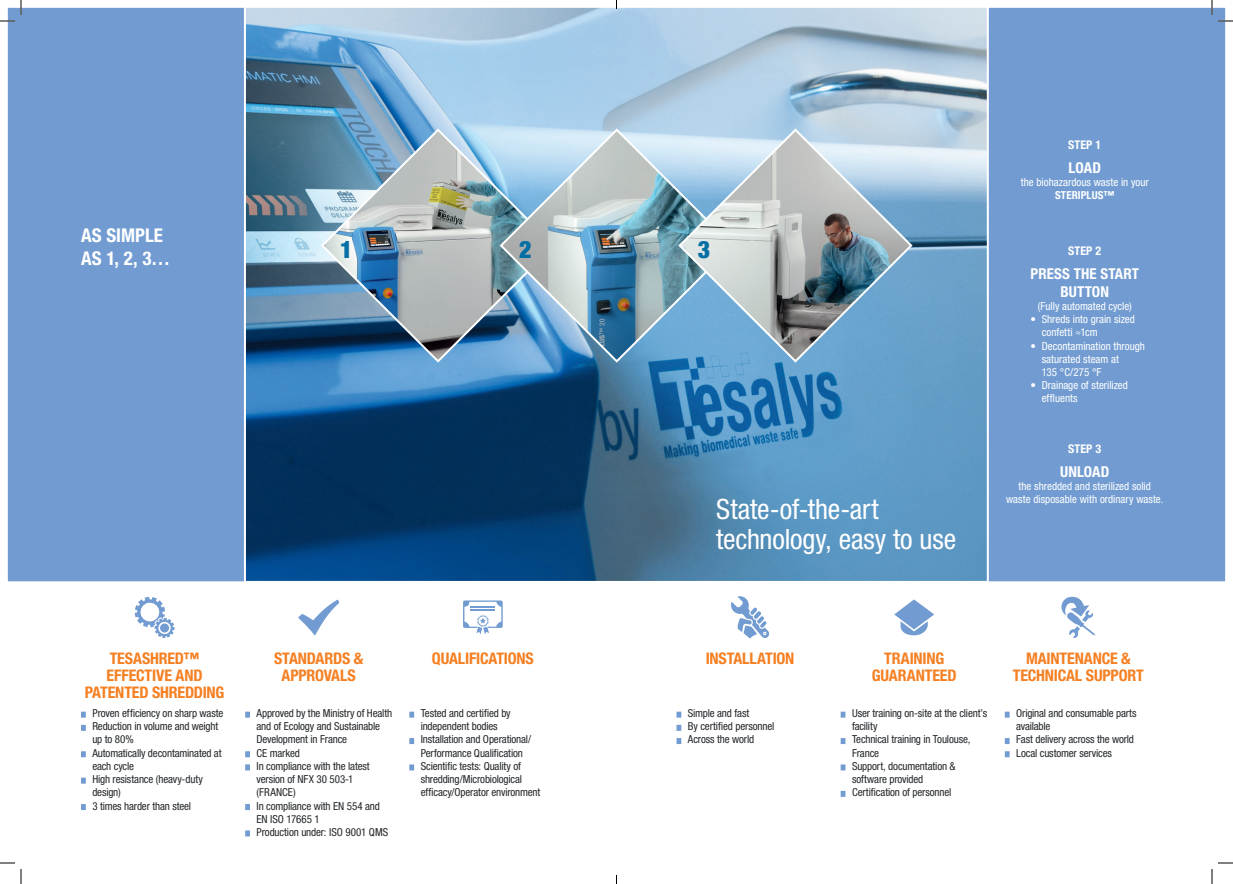
<style>
.page{position:relative;width:1233px;height:884px;background:#fff}
.page>*{position:absolute;margin:0;border:0;box-sizing:border-box;transform-origin:0 0}
.H2_-_Sous_Titre_copie{font:condensed 28px/30px "Helvetica Neue LT Std";letter-spacing:-.005em;color:#fff}
.H2_-_Sous_Titre{font:900 condensed 24px "Helvetica Neue LT Std";color:#036fa4}
.H2_-_Sous_Titre-2{font:700 condensed 19px/22.8px "Helvetica Neue LT Std";letter-spacing:.005em;color:#fff}
.H2_-_Sous_Titre-3{font:700 condensed 16px/17px "Helvetica Neue LT Std";letter-spacing:-.01em;color:#f57f21;text-align:center}
.Corps_de_Texte___white{font:700 condensed 15px/18px "Helvetica Neue LT Std";letter-spacing:.005em;color:#fff;text-align:center}
.H2_-_Sous_Titre-4{font:700 condensed 12px "Helvetica Neue LT Std";letter-spacing:.01em;color:#fff}
.Style_de_paragraphe_2_copie{font:condensed 11px/13.2px "Helvetica Neue LT Std";letter-spacing:-.015em;color:#23272a}
.Corps_de_Texte___white-2{font:condensed 11px/13.2px "Helvetica Neue LT Std";color:#fff}
.s1{font-weight:700}
</style>
<div class="page">
<div style="left:7px;top:7px;width:1219px;height:575px;background:#729cd1"></div>
<svg style="left:244px;top:7px;width:744px;height:575px;background:#5b8aaf"></svg>
<img style="left:319px;top:127px;width:179px;height:237px">
<svg style="left:1061px;top:596px;width:34px;height:42px"></svg>
<svg style="left:463px;top:600px;width:40px;height:34px"></svg>
<svg style="left:894px;top:599px;width:40px;height:36px"></svg>
<svg style="left:731px;top:596px;width:38px;height:43px"></svg>
<svg style="left:298px;top:600px;width:41px;height:35px"></svg>
<svg style="left:135px;top:597px;width:40px;height:41px"></svg>
<div style="left:160px;top:623px;width:9px;height:9px;background:#729cd1;border-radius:50%"></div>
<svg style="left:81px;top:712px;width:5px;height:6px"></svg>
<svg style="left:81px;top:725px;width:5px;height:6px"></svg>
<svg style="left:81px;top:751px;width:5px;height:6px"></svg>
<svg style="left:81px;top:778px;width:5px;height:6px"></svg>
<svg style="left:81px;top:804px;width:5px;height:6px"></svg>
<svg style="left:840px;top:712px;width:5px;height:6px"></svg>
<svg style="left:840px;top:738px;width:5px;height:6px"></svg>
<svg style="left:840px;top:764px;width:5px;height:6px"></svg>
<svg style="left:840px;top:791px;width:5px;height:6px"></svg>
<svg style="left:245px;top:712px;width:5px;height:6px"></svg>
<svg style="left:245px;top:751px;width:5px;height:6px"></svg>
<svg style="left:245px;top:764px;width:5px;height:6px"></svg>
<svg style="left:245px;top:804px;width:5px;height:6px"></svg>
<svg style="left:245px;top:830px;width:5px;height:6px"></svg>
<svg style="left:409px;top:712px;width:5px;height:6px"></svg>
<svg style="left:409px;top:738px;width:5px;height:6px"></svg>
<svg style="left:409px;top:764px;width:5px;height:6px"></svg>
<svg style="left:676px;top:712px;width:5px;height:6px"></svg>
<svg style="left:676px;top:725px;width:5px;height:6px"></svg>
<svg style="left:676px;top:738px;width:5px;height:6px"></svg>
<svg style="left:1004px;top:712px;width:5px;height:6px"></svg>
<svg style="left:1004px;top:738px;width:5px;height:6px"></svg>
<svg style="left:1004px;top:751px;width:5px;height:6px"></svg>
<img style="left:498px;top:127px;width:179px;height:237px">
<svg style="left:677px;top:127px;width:237px;height:237px;background:#9ab4c4"></svg>
<svg style="left:1218px;top:20px;width:15px;height:2px"></svg>
<svg style="left:1218px;top:862px;width:15px;height:2px"></svg>
<svg style="left:0;top:0;width:22px;height:22px"></svg>
<svg style="left:0;top:862px;width:22px;height:22px"></svg>
<svg style="left:1211px;top:0;width:1px;height:15px"></svg>
<svg style="left:1211px;top:869px;width:1px;height:15px"></svg>
<p class="H2_-_Sous_Titre-2" style="left:81px;top:223px;width:91px">AS SIMPLE<br>AS 1, 2, 3…</p>
<p class="H2_-_Sous_Titre" style="left:340px;top:235px;width:14px">1</p>
<p class="H2_-_Sous_Titre" style="left:519px;top:235px;width:14px">2</p>
<p class="H2_-_Sous_Titre" style="left:697px;top:235px;width:14px">3</p>
<p class="H2_-_Sous_Titre_copie" style="left:716px;top:494px;width:242px">State-of-the-art technology, easy to use</p>
<p class="H2_-_Sous_Titre-4" style="left:1068px;top:138px;width:35px">STEP 1</p>
<p class="Corps_de_Texte___white" style="left:1068px;top:159px;width:34px">LOAD</p>
<p class="Corps_de_Texte___white-2" style="left:1020px;top:176px;width:129px;text-align:center">the biohazardous waste in your<br><span class="s1">STERIPLUS™</span></p>
<p class="H2_-_Sous_Titre-4" style="left:1068px;top:243px;width:35px">STEP 2</p>
<p class="Corps_de_Texte___white" style="left:1030px;top:264px;width:110px">PRESS THE START<br>BUTTON</p>
<p class="Corps_de_Texte___white-2" style="left:1037px;top:299px;width:96px">(Fully automated cycle)</p>
<p class="Corps_de_Texte___white-2" style="left:1041px;top:313px;width:95px;text-indent:-11px">• Shreds into grain sized confetti ≈1cm</p>
<p class="Corps_de_Texte___white-2" style="left:1041px;top:339px;width:105px;text-indent:-11px">• Decontamination through saturated steam at<br>135 °C/275 °F</p>
<p class="Corps_de_Texte___white-2" style="left:1041px;top:379px;width:88px;text-indent:-11px">• Drainage of sterilized effluents</p>
<p class="H2_-_Sous_Titre-4" style="left:1068px;top:441px;width:35px">STEP 3</p>
<p class="Corps_de_Texte___white" style="left:1060px;top:462px;width:51px">UNLOAD</p>
<p class="Corps_de_Texte___white-2" style="left:1006px;top:479px;width:159px;text-align:center">the shredded and sterilized solid waste disposable with ordinary waste.</p>
<p class="H2_-_Sous_Titre-3" style="left:85px;top:650px;width:141px">TESASHRED™<br>EFFECTIVE AND<br>PATENTED SHREDDING</p>
<p class="Style_de_paragraphe_2_copie" style="left:92px;top:706px;width:133px">Proven efficiency on sharp waste</p>
<p class="Style_de_paragraphe_2_copie" style="left:92px;top:720px;width:127px">Reduction in volume and weight up to 80%</p>
<p class="Style_de_paragraphe_2_copie" style="left:92px;top:746px;width:131px">Automatically decontaminated at each cycle</p>
<p class="Style_de_paragraphe_2_copie" style="left:92px;top:772px;width:112px">High resistance (heavy-duty design)</p>
<p class="Style_de_paragraphe_2_copie" style="left:92px;top:799px;width:100px">3 times harder than steel</p>
<p class="H2_-_Sous_Titre-3" style="left:274px;top:650px;width:91px">STANDARDS &amp;<br>APPROVALS</p>
<p class="Style_de_paragraphe_2_copie" style="left:256px;top:706px;width:137px">Approved by the Ministry of Health and of Ecology and Sustainable<br>Development in France</p>
<p class="Style_de_paragraphe_2_copie" style="left:256px;top:746px;width:45px">CE marked</p>
<p class="Style_de_paragraphe_2_copie" style="left:256px;top:759px;width:115px">In compliance with the latest version of NFX 30 503-1 (FRANCE)</p>
<p class="Style_de_paragraphe_2_copie" style="left:256px;top:799px;width:125px">In compliance with EN 554 and<br>EN ISO 17665 1</p>
<p class="Style_de_paragraphe_2_copie" style="left:256px;top:825px;width:133px">Production under: ISO 9001 QMS</p>
<p class="H2_-_Sous_Titre-3" style="left:432px;top:650px;width:103px">QUALIFICATIONS</p>
<p class="Style_de_paragraphe_2_copie" style="left:421px;top:706px;width:91px">Tested and certified by independent bodies</p>
<p class="Style_de_paragraphe_2_copie" style="left:421px;top:733px;width:112px">Installation and Operational/<br>Performance Qualification</p>
<p class="Style_de_paragraphe_2_copie" style="left:421px;top:759px;width:121px">Scientific tests: Quality of shredding/Microbiological efficacy/Operator environment</p>
<p class="H2_-_Sous_Titre-3" style="left:705px;top:650px;width:90px">INSTALLATION</p>
<p class="Style_de_paragraphe_2_copie" style="left:688px;top:706px;width:63px">Simple and fast</p>
<p class="Style_de_paragraphe_2_copie" style="left:688px;top:720px;width:88px">By certified personnel</p>
<p class="Style_de_paragraphe_2_copie" style="left:688px;top:733px;width:68px">Across the world</p>
<p class="H2_-_Sous_Titre-3" style="left:872px;top:650px;width:86px">TRAINING<br>GUARANTEED</p>
<p class="Style_de_paragraphe_2_copie" style="left:852px;top:706px;width:137px">User training on-site at the client’s facility</p>
<p class="Style_de_paragraphe_2_copie" style="left:852px;top:733px;width:120px">Technical training in Toulouse,<br>France</p>
<p class="Style_de_paragraphe_2_copie" style="left:852px;top:759px;width:105px">Support, documentation &amp; software provided</p>
<p class="Style_de_paragraphe_2_copie" style="left:852px;top:786px;width:101px">Certification of personnel</p>
<p class="H2_-_Sous_Titre-3" style="left:1012px;top:650px;width:133px">MAINTENANCE &amp;<br>TECHNICAL SUPPORT</p>
<p class="Style_de_paragraphe_2_copie" style="left:1016px;top:706px;width:122px">Original and consumable parts available</p>
<p class="Style_de_paragraphe_2_copie" style="left:1016px;top:733px;width:119px">Fast delivery across the world</p>
<p class="Style_de_paragraphe_2_copie" style="left:1016px;top:746px;width:97px">Local customer services</p>
</div>
